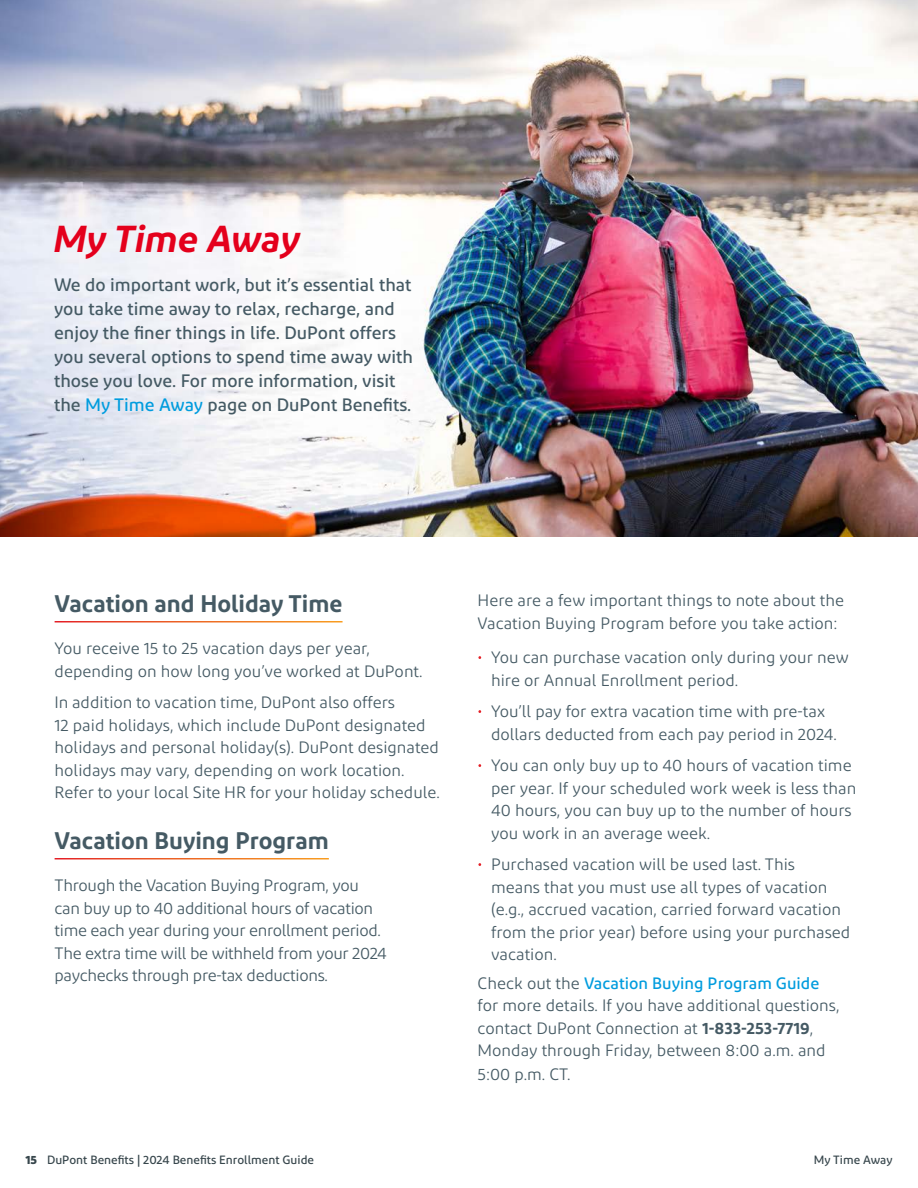
<style>
.page{position:relative;width:918px;height:1188px;background:#fff}
.page>*{position:absolute;margin:0;border:0;box-sizing:border-box;transform-origin:0 0}
.t1{font:italic 600 37.5px "Diodrum";color:#e4001c}
.t2{font:600 24px "Diodrum";color:#455a64}
.intro{font:500 18px/24px "Diodrum";color:#455a64}
.Body{font:16.5px/22.5px "Diodrum";color:#455a64}
.Body-2{font:16.5px/22.5px "Diodrum";letter-spacing:-.02em;color:#455a64}
.t3{font:500 12px "Diodrum";color:#37464c}
.s1{color:#009cde}
.s2{color:#fff}
.s3{font-weight:500;color:#009cde}
.s4{font-weight:600}
.s5{font-weight:700}
</style>
<div class="page">
<img style="left:0;top:0;width:918px;height:536px">
<p class="t1" style="left:54px;top:214px;width:248px">My Time Away</p>
<p class="intro" style="left:54px;top:272px;width:361px">We do important work, but it’s essential that you take time away to relax, recharge, and enjoy the finer things in life. DuPont offers you several options to spend time away with those you love. For more information, visit the <span class="s1">My Time Away</span> page on DuPont Benefits.</p>
<p class="t2" style="left:55px;top:588px;width:289px">Vacation and Holiday Time</p>
<p class="Body" style="left:55px;top:637px;width:368px">You receive 15 to 25 vacation days per year, depending on how long you’ve worked at DuPont.</p>
<p class="Body" style="left:55px;top:691px;width:386px">In addition to vacation time, DuPont also offers<br>12 paid holidays, which include DuPont designated holidays and personal holiday(s). DuPont designated holidays may vary, depending on work location.<br>Refer to your local Site HR for your holiday schedule.</p>
<p class="t2" style="left:55px;top:825px;width:276px">Vacation Buying Program</p>
<p class="Body-2" style="left:55px;top:874px;width:334px">Through the Vacation Buying Program, you can buy up to 40 additional hours of vacation time each year during your enrollment period.<br>The extra time will be withheld from your 2024 paychecks through pre-tax deductions.</p>
<p class="Body" style="left:478px;top:589px;width:368px">Here are a few important things to note about the<br>Vacation Buying Program before you take action:</p>
<p class="Body" style="left:491px;top:646px;width:359px;text-indent:-14px"><span class="s2">•</span> You can purchase vacation only during your new hire or Annual Enrollment period.</p>
<p class="Body" style="left:491px;top:700px;width:346px;text-indent:-14px"><span class="s2">•</span> You’ll pay for extra vacation time with pre-tax dollars deducted from each pay period in 2024.</p>
<p class="Body" style="left:491px;top:754px;width:367px;text-indent:-14px"><span class="s2">•</span> You can only buy up to 40 hours of vacation time per year. If your scheduled work week is less than 40 hours, you can buy up to the number of hours you work in an average week.</p>
<p class="Body" style="left:491px;top:853px;width:361px;text-indent:-14px"><span class="s2">•</span> Purchased vacation will be used last. This<br>means that you must use all types of vacation (e.g., accrued vacation, carried forward vacation from the prior year) before using your purchased vacation.</p>
<p class="Body" style="left:478px;top:972px;width:363px">Check out the <span class="s3">Vacation Buying Program Guide </span>for more details. If you have additional questions, contact DuPont Connection at <span class="s4">1-833-253-7719</span>, Monday through Friday, between 8:00 a.m. and</p>
<p class="Body" style="left:478px;top:1063px;width:93px">5:00 p.m. CT.</p>
<p class="t3" style="left:26px;top:1152px;width:290px"><span class="s5">15</span> DuPont Benefits | 2024 Benefits Enrollment Guide</p>
<p class="t3" style="left:814px;top:1152px;width:80px">My Time Away</p>
</div>
